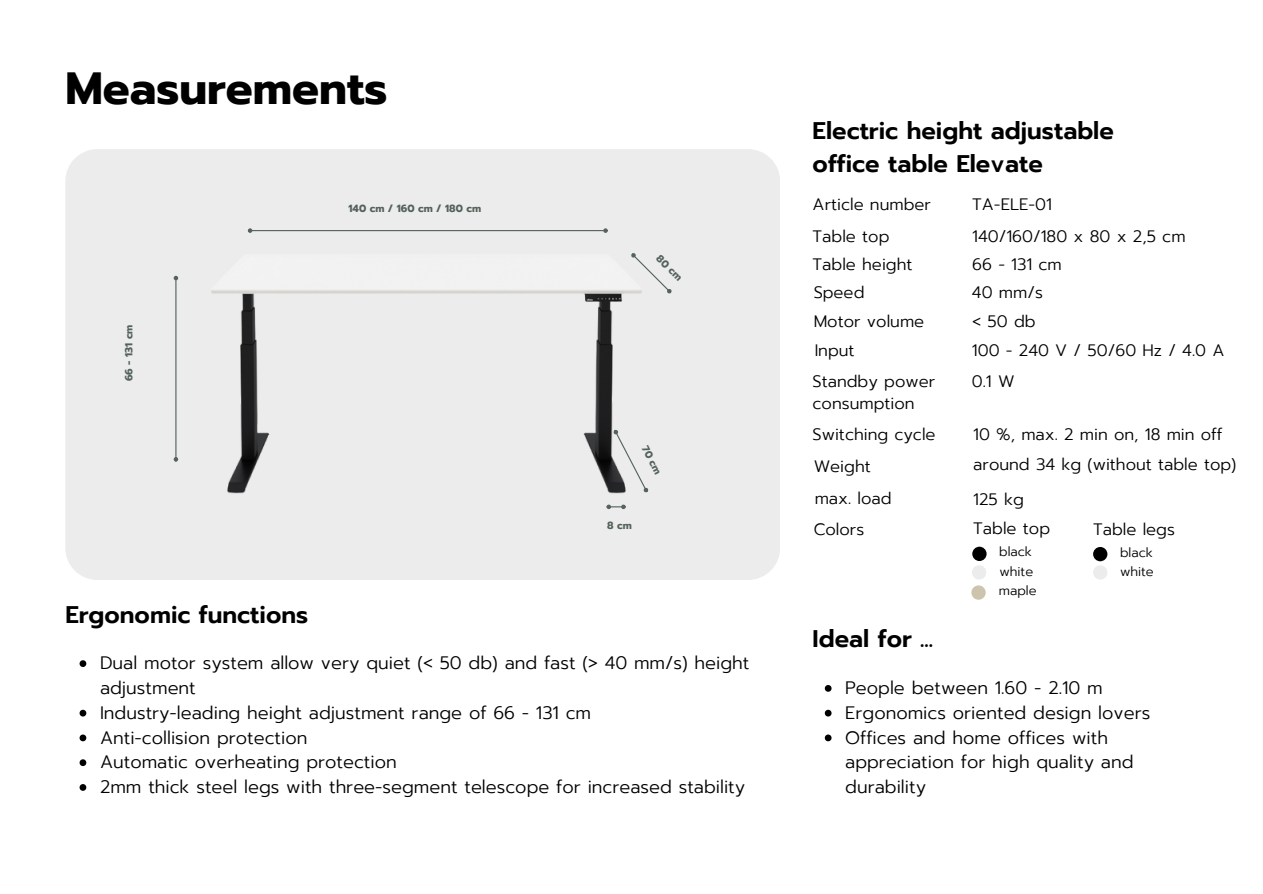
<style>
.page{position:relative;width:1263px;height:894px;background:#fff}
.page>*{position:absolute;margin:0;border:0;box-sizing:border-box;transform-origin:0 0}
.t1{font:700 45px "Prompt";color:#000}
.t2{font:600 24px/32.5px "Prompt";color:#000}
.t3{font:300 18px/24.8px "Prompt";color:#000}
.t4{font:300 16.5px/22.5px "Prompt";color:#000}
.t5{font:300 12.9px "Prompt";color:#000}
.t6{font:700 10.35px "Prompt";color:#53625a}
</style>
<div class="page">
<div style="left:65px;top:149px;width:715px;height:431px;background:#ececec;border-radius:32px"></div>
<hr style="left:175px;top:280px;width:1px;height:177px;background:#53625a">
<svg style="left:174px;top:457px;width:4px;height:4px"></svg>
<svg style="left:174px;top:276px;width:4px;height:4px"></svg>
<hr style="left:252px;top:230px;width:351px;height:1px;background:#53625a">
<svg style="left:248px;top:228px;width:4px;height:5px"></svg>
<svg style="left:603px;top:228px;width:5px;height:5px"></svg>
<div style="left:971px;top:585px;width:15px;height:14px;background:#cdc4ad;border-radius:50%"></div>
<div style="left:972px;top:565px;width:14px;height:14px;background:#ececec;border-radius:50%"></div>
<img style="left:211px;top:290px;width:438px;height:220px">
<svg style="left:80px;top:660px;width:6px;height:6px"></svg>
<svg style="left:80px;top:709px;width:6px;height:7px"></svg>
<svg style="left:80px;top:734px;width:6px;height:7px"></svg>
<svg style="left:80px;top:759px;width:6px;height:6px"></svg>
<svg style="left:80px;top:784px;width:6px;height:6px"></svg>
<svg style="left:825px;top:685px;width:6px;height:6px"></svg>
<svg style="left:825px;top:709px;width:6px;height:7px"></svg>
<svg style="left:825px;top:734px;width:6px;height:7px"></svg>
<svg style="left:606px;top:504px;width:20px;height:5px"></svg>
<svg style="left:613px;top:429px;width:35px;height:63px"></svg>
<svg style="left:629px;top:253px;width:43px;height:42px"></svg>
<div style="left:1093px;top:547px;width:14px;height:14px;background:#000;border-radius:50%"></div>
<div style="left:1093px;top:565px;width:14px;height:14px;background:#ececec;border-radius:50%"></div>
<div style="left:972px;top:546px;width:15px;height:15px;background:#000;border-radius:50%"></div>
<p class="t1" style="left:65px;top:54px;width:323px">Measurements</p>
<p class="t6" style="left:121px;top:381px;width:58px;rotate:-90deg">66 - 131 cm</p>
<p class="t6" style="left:349px;top:201px;width:134px">140 cm / 160 cm / 180 cm</p>
<p class="t6" style="left:663px;top:251px;width:33px;rotate:45deg">80 cm</p>
<p class="t6" style="left:652px;top:442px;width:32px;rotate:63deg">70 cm</p>
<p class="t2" style="left:813px;top:115px;width:303px">Electric height adjustable office table Elevate</p>
<p class="t4" style="left:972px;top:193px;width:81px">TA-ELE-01</p>
<p class="t4" style="left:972px;top:225px;width:215px">140/160/180 x 80 x 2,5 cm</p>
<p class="t4" style="left:813px;top:193px;width:120px">Article number</p>
<p class="t4" style="left:813px;top:225px;width:78px">Table top</p>
<p class="t4" style="left:813px;top:253px;width:101px">Table height</p>
<p class="t4" style="left:972px;top:253px;width:91px">66 - 131 cm</p>
<p class="t4" style="left:814px;top:281px;width:52px">Speed</p>
<p class="t4" style="left:972px;top:281px;width:72px">40 mm/s</p>
<p class="t4" style="left:814px;top:310px;width:112px">Motor volume</p>
<p class="t4" style="left:972px;top:310px;width:65px">&lt; 50 db</p>
<p class="t4" style="left:815px;top:339px;width:41px">Input</p>
<p class="t4" style="left:972px;top:339px;width:254px">100 - 240 V / 50/60 Hz / 4.0 A</p>
<p class="t4" style="left:813px;top:369px;width:124px">Standby power consumption</p>
<p class="t4" style="left:972px;top:369px;width:44px">0.1 W</p>
<p class="t4" style="left:813px;top:422px;width:124px">Switching cycle</p>
<p class="t4" style="left:973px;top:422px;width:251px">10 %, max. 2 min on, 18 min off</p>
<p class="t4" style="left:814px;top:455px;width:59px">Weight</p>
<p class="t4" style="left:815px;top:487px;width:78px">max. load</p>
<p class="t4" style="left:973px;top:453px;width:265px">around 34 kg (without table top)</p>
<p class="t4" style="left:973px;top:488px;width:52px">125 kg</p>
<p class="t6" style="left:607px;top:517px;width:26px">8 cm</p>
<p class="t4" style="left:973px;top:517px;width:78px">Table top</p>
<p class="t4" style="left:1093px;top:518px;width:83px">Table legs</p>
<p class="t5" style="left:1120px;top:542px;width:34px">black</p>
<p class="t5" style="left:1120px;top:561px;width:35px">white</p>
<p class="t4" style="left:814px;top:518px;width:52px">Colors</p>
<p class="t5" style="left:999px;top:542px;width:34px">black</p>
<p class="t5" style="left:999px;top:561px;width:35px">white</p>
<p class="t5" style="left:999px;top:581px;width:39px">maple</p>
<p class="t2" style="left:65px;top:598px;width:244px">Ergonomic functions</p>
<p class="t3" style="left:100px;top:650px;width:651px">Dual motor system allow very quiet (&lt; 50 db) and fast (&gt; 40 mm/s) height adjustment</p>
<p class="t3" style="left:100px;top:700px;width:493px">Industry-leading height adjustment range of 66 - 131 cm</p>
<p class="t3" style="left:100px;top:725px;width:209px">Anti-collision protection</p>
<p class="t3" style="left:100px;top:749px;width:298px">Automatic overheating protection</p>
<p class="t3" style="left:100px;top:774px;width:647px">2mm thick steel legs with three-segment telescope for increased stability</p>
<p class="t2" style="left:813px;top:623px;width:122px">Ideal for ...</p>
<p class="t3" style="left:845px;top:675px;width:259px">People between 1.60 - 2.10 m</p>
<p class="t3" style="left:845px;top:700px;width:307px">Ergonomics oriented design lovers</p>
<p class="t3" style="left:845px;top:725px;width:290px">Offices and home offices with appreciation for high quality and durability</p>
</div>
